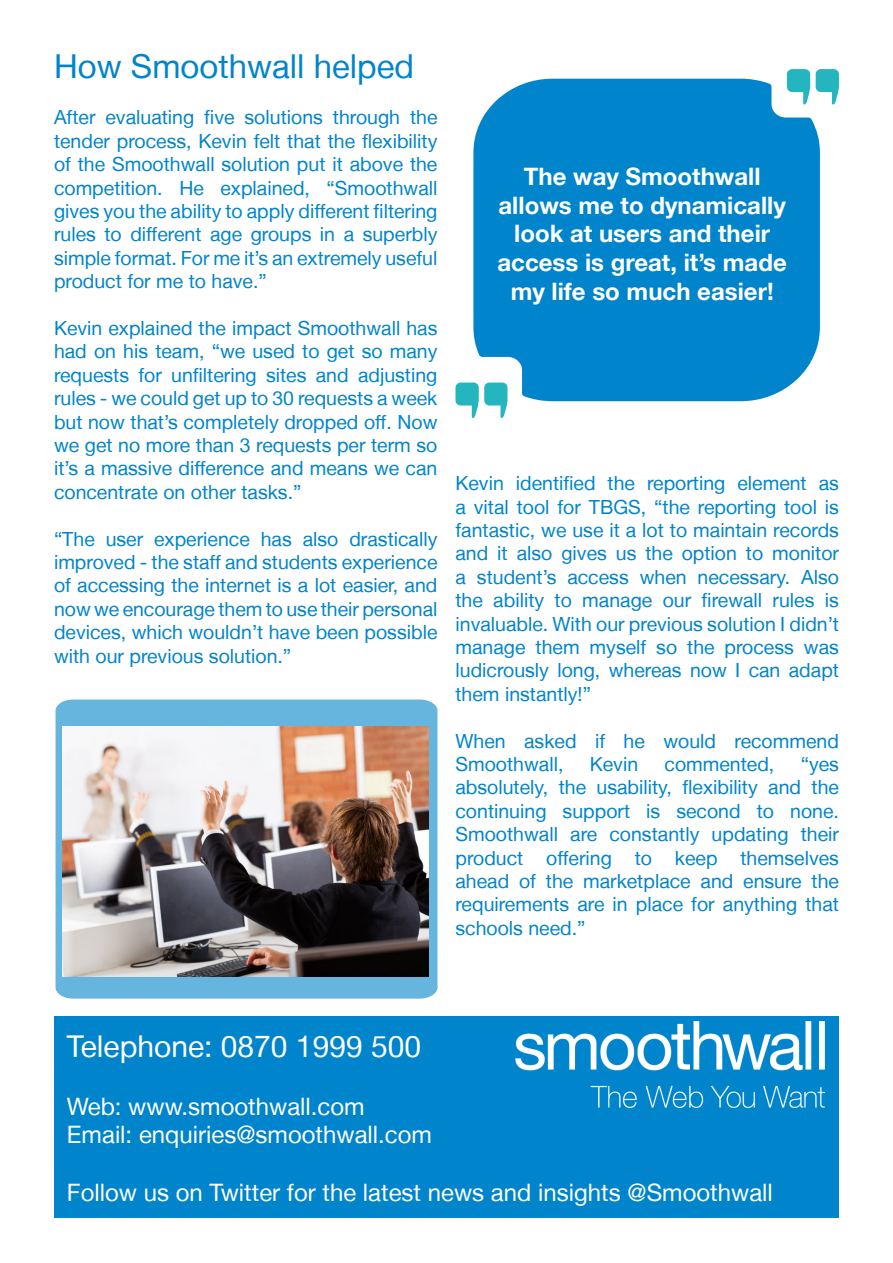
<style>
.page{position:relative;width:893px;height:1263px;background:#fff}
.page>*{position:absolute;margin:0;border:0;box-sizing:border-box;transform-origin:0 0}
.t1{font:33px "Helvetica Neue LT";color:#0084cb}
.t2{font:30px "Helvetica Neue LT";color:#fff}
.t3{font:24px "Helvetica Neue LT";color:#fff}
.t4{font:700 24px/28.8px "Helvetica 75";color:#fff;text-align:center}
.t5{font:19.5px/23.4px "Helvetica Neue LT";color:#0084cb;text-align:justify}
</style>
<div class="page">
<div style="left:54px;top:1016px;width:785px;height:201px;background:#0084cb"></div>
<div style="left:473px;top:79px;width:347px;height:322px;background:#0084cb"></div>
<svg style="left:455px;top:383px;width:53px;height:35px"></svg>
<svg style="left:787px;top:69px;width:52px;height:35px"></svg>
<img style="left:515px;top:1022px;width:309px;height:85px">
<svg style="left:56px;top:699px;width:381px;height:300px;background:#6db5dc"></svg>
<img style="left:63px;top:727px;width:365px;height:249px">
<p class="t1" style="left:54px;top:46px;width:361px">How Smoothwall helped</p>
<p class="t5" style="left:54px;top:105px;width:385px">After evaluating five solutions through the tender process, Kevin felt that the flexibility of the Smoothwall solution put it above the competition. He explained, “Smoothwall gives you the ability to apply different filtering rules to different age groups in a superbly simple format. For me it’s an extremely useful product for me to have.”</p>
<p class="t5" style="left:54px;top:316px;width:385px">Kevin explained the impact Smoothwall has had on his team, “we used to get so many requests for unfiltering sites and adjusting rules - we could get up to 30 requests a week but now that’s completely dropped off. Now we get no more than 3 requests per term so it’s a massive difference and means we can concentrate on other tasks.”</p>
<p class="t5" style="left:54px;top:527px;width:385px">“The user experience has also drastically improved - the staff and students experience of accessing the internet is a lot easier, and now we encourage them to use their personal devices, which wouldn’t have been possible with our previous solution.”</p>
<p class="t4" style="left:498px;top:161px;width:291px">The way Smoothwall allows me to dynamically look at users and their access is great, it’s made my life so much easier!</p>
<p class="t5" style="left:455px;top:471px;width:385px">Kevin identified the reporting element as a vital tool for TBGS, “the reporting tool is fantastic, we use it a lot to maintain records and it also gives us the option to monitor a student’s access when necessary. Also the ability to manage our firewall rules is invaluable. With our previous solution I didn’t manage them myself so the process was ludicrously long, whereas now I can adapt them instantly!”</p>
<p class="t5" style="left:455px;top:729px;width:385px">When asked if he would recommend<br>Smoothwall,</p>
<p class="t5" style="left:455px;top:752px;width:385px;text-indent:345px">“yes absolutely, the usability, flexibility and the continuing support is second to none.<br>Smoothwall are constantly updating their product offering to keep themselves ahead of the marketplace and ensure the requirements are in place for anything that schools need.”</p>
<p class="t5" style="left:590px;top:752px;width:50px">Kevin</p>
<p class="t5" style="left:664px;top:752px;width:111px">commented,</p>
<p class="t2" style="left:67px;top:1028px;width:356px">Telephone: 0870 1999 500</p>
<p class="t3" style="left:67px;top:1092px;width:299px">Web: www.smoothwall.com</p>
<p class="t3" style="left:67px;top:1120px;width:367px">Email: enquiries@smoothwall.com</p>
<p class="t3" style="left:67px;top:1178px;width:707px">Follow us on Twitter for the latest news and insights @Smoothwall</p>
</div>
